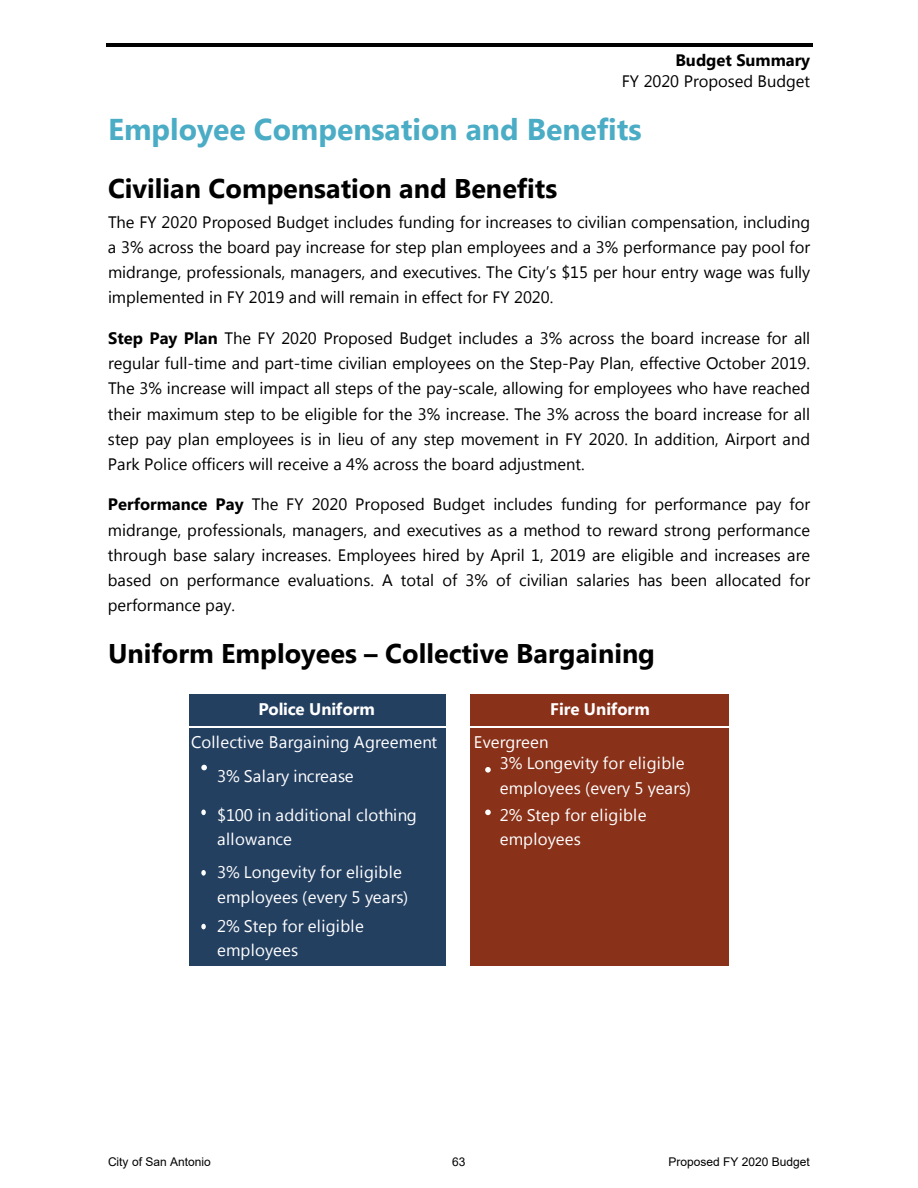
<style>
.page{position:relative;width:918px;height:1188px;background:#fff}
.page>*{position:absolute;margin:0;border:0;box-sizing:border-box;transform-origin:0 0}
.t1{font:700 30px "Segoe UI";color:#4bacc6}
.t2{font:700 27px "Segoe UI";color:#000}
.t3{font:16.8px/24.6px "Segoe UI";letter-spacing:.01em;color:#fff}
.t4{font:700 16.8px "Segoe UI";letter-spacing:-.01em;color:#fff}
.t5{font:16.5px/25.2px "Segoe UI";color:#000;text-align:justify}
.t6{font:700 16.5px "Segoe UI";color:#000}
.t7{font:12px "Arial";color:#000}
.s1{font-weight:700}
</style>
<div class="page">
<hr style="left:106px;top:43px;width:706px;height:3px;background:#000">
<div style="left:189px;top:694px;width:257px;height:271px;background:#244061"></div>
<div style="left:471px;top:694px;width:258px;height:271px;background:#893119"></div>
<hr style="left:188px;top:726px;width:258px;height:1px;background:#fff">
<hr style="left:188px;top:727px;width:258px;height:1px;background:#fff">
<hr style="left:471px;top:726px;width:258px;height:1px;background:#fff">
<hr style="left:471px;top:727px;width:258px;height:1px;background:#fff">
<svg style="left:201px;top:765px;width:6px;height:5px"></svg>
<svg style="left:201px;top:810px;width:5px;height:5px"></svg>
<svg style="left:201px;top:870px;width:5px;height:6px"></svg>
<svg style="left:201px;top:924px;width:5px;height:5px"></svg>
<svg style="left:485px;top:767px;width:6px;height:6px"></svg>
<svg style="left:485px;top:810px;width:6px;height:5px"></svg>
<p class="t6" style="left:675px;top:48px;width:136px">Budget Summary</p>
<p class="t5" style="left:622px;top:68px;width:190px">FY 2020 Proposed Budget</p>
<p class="t1" style="left:108px;top:108px;width:535px">Employee Compensation and Benefits</p>
<h2 class="t2" style="left:108px;top:169px;width:451px">Civilian Compensation and Benefits</h2>
<p class="t5" style="left:108px;top:209px;width:704px">The FY 2020 Proposed Budget includes funding for increases to civilian compensation, including a 3% across the board pay increase for step plan employees and a 3% performance pay pool for midrange, professionals, managers, and executives. The City’s $15 per hour entry wage was fully implemented in FY 2019 and will remain in effect for FY 2020.</p>
<p class="t5" style="left:108px;top:325px;width:704px"><span class="s1">Step Pay Plan</span> The FY 2020 Proposed Budget includes a 3% across the board increase for all regular full-time and part-time civilian employees on the Step-Pay Plan, effective October 2019.<br>The 3% increase will impact all steps of the pay-scale, allowing for employees who have reached their maximum step to be eligible for the 3% increase. The 3% across the board increase for all step pay plan employees is in lieu of any step movement in FY 2020. In addition, Airport and Park Police officers will receive a 4% across the board adjustment.</p>
<p class="t5" style="left:108px;top:491px;width:704px"><span class="s1">Performance Pay</span> The FY 2020 Proposed Budget includes funding for performance pay for midrange, professionals, managers, and executives as a method to reward strong performance through base salary increases. Employees hired by April 1, 2019 are eligible and increases are based on performance evaluations. A total of 3% of civilian salaries has been allocated for performance pay.</p>
<h2 class="t2" style="left:108px;top:634px;width:549px">Uniform Employees – Collective Bargaining</h2>
<p class="t4" style="left:259px;top:698px;width:118px">Police Uniform</p>
<p class="t4" style="left:550px;top:698px;width:101px">Fire Uniform</p>
<p class="t3" style="left:191px;top:729px;width:247px">Collective Bargaining Agreement</p>
<p class="t3" style="left:474px;top:729px;width:76px">Evergreen</p>
<p class="t3" style="left:217px;top:763px;width:138px">3% Salary increase</p>
<p class="t3" style="left:500px;top:750px;width:193px">3% Longevity for eligible employees (every 5 years)</p>
<p class="t3" style="left:217px;top:802px;width:201px">$100 in additional clothing allowance</p>
<p class="t3" style="left:500px;top:802px;width:148px">2% Step for eligible employees</p>
<p class="t3" style="left:217px;top:859px;width:193px">3% Longevity for eligible employees (every 5 years)</p>
<p class="t3" style="left:217px;top:913px;width:148px">2% Step for eligible employees</p>
<p class="t7" style="left:108px;top:1154px;width:104px">City of San Antonio</p>
<p class="t7" style="left:452px;top:1154px;width:15px">63</p>
<p class="t7" style="left:669px;top:1154px;width:143px">Proposed FY 2020 Budget</p>
</div>
